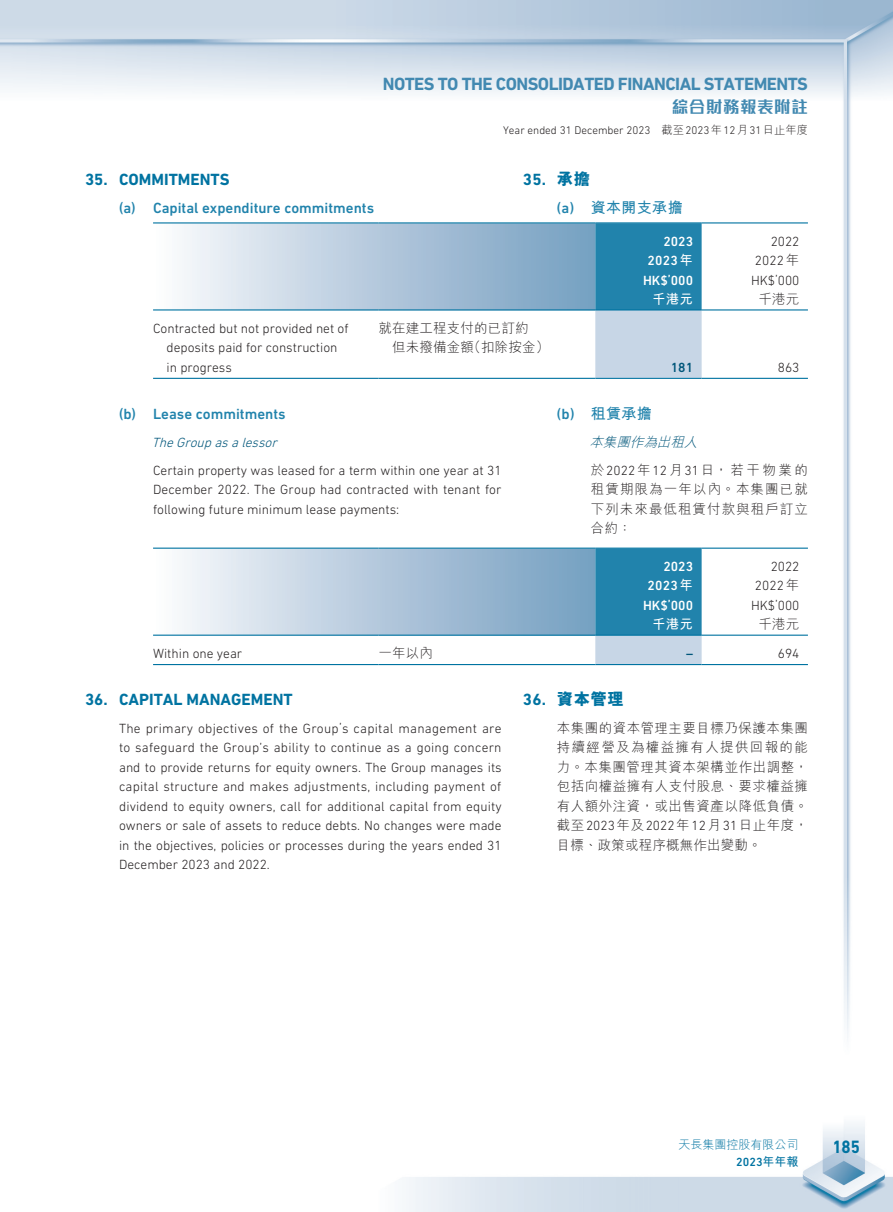
<style>
.page{position:relative;width:893px;height:1212px;background:#fff}
.page>*{position:absolute;margin:0;border:0;box-sizing:border-box;transform-origin:0 0}
.t1{font:700 18.15px "DIN Next LT Pro";color:#0073a1;scale:.91 1}
.t2{font:700 18px "DIN Next LT Pro";letter-spacing:-.03em;color:#4289b1}
._3__標題{font:700 16.5px "DIN Next LT Pro";color:#0073a1}
.t3{font:700 16.5px "M Stiff Hei HK";letter-spacing:.035em;color:#4289b1}
._8__標題---C{font:800 16.5px "M Hei HK";color:#0073a1}
._8__標題---C-2{font:700 16.5px "DIN Next LT Pro";color:#0073a1}
._4__副標題{font:500 15px "DIN Next LT Pro";color:#2183ac}
._9___副標題---C{font:700 15px "M Hei HK";letter-spacing:.025em;color:#2183ac}
._1__內文{font:300 13.5px/19.5px "DIN Next LT Pro";color:#231f20;text-align:justify}
._6__內文---C{font:300 13.5px/19.5px "M Hei HK";letter-spacing:.035em;color:#231f20;text-align:justify}
._6__內文---C-2{font:300 13.5px "M Hei HK";letter-spacing:.01em;color:#231f20}
._1__內文-2{font:500 13.5px "DIN Next LT Pro";color:#fff}
._5__副副標題{font:italic 300 13.5px "DIN Next LT Pro";color:#00567a}
._6__內文---C-3{font:500 13.5px "DIN Next LT Pro";letter-spacing:.01em;color:#fff}
._6__內文---C-4{font:300 13.5px "DIN Next LT Pro";letter-spacing:.01em;color:#231f20}
._10__副副標題--C{font:italic 300 13.5px "M Hei HK";color:#00567a}
._6__內文---C-5{font:700 13.5px "M Hei HK";letter-spacing:.01em;color:#fff}
._1__內文-3{font:500 13.5px "DIN Next LT Pro";color:#00567a}
.t4{font:300 12px "M Hei HK";color:#0073a1}
.t5{font:500 12px "DIN Next LT Pro";color:#0073a1}
.t6{font:300 11.25px "DIN Next LT Pro";color:#231f20}
.s1{font-family:"M Hei HK"}
.s2{font-family:"M Hei HK";font-weight:800}
.s3{font-family:"DIN Next LT Pro";font-weight:500}
.s4{font-family:"M Hei HK";font-weight:700}
.s5{font-family:"DIN Next LT Pro"}
.s6{font-family:"DIN Next LT Pro";font-weight:700}
</style>
<div class="page">
<img style="left:1px;top:0;width:892px;height:1212px">
<svg style="left:153px;top:223px;width:549px;height:155px"></svg>
<hr style="left:153px;top:222px;width:225px;height:1px;background:#0073a1">
<hr style="left:378px;top:222px;width:217px;height:1px;background:#0073a1">
<hr style="left:595px;top:222px;width:107px;height:1px;background:#0073a1">
<hr style="left:702px;top:222px;width:106px;height:1px;background:#0073a1">
<hr style="left:153px;top:309px;width:225px;height:1px;background:#0073a1">
<hr style="left:378px;top:309px;width:217px;height:1px;background:#0073a1">
<hr style="left:595px;top:309px;width:107px;height:1px;background:#0073a1">
<hr style="left:702px;top:309px;width:106px;height:1px;background:#0073a1">
<hr style="left:153px;top:378px;width:225px;height:1px;background:#0073a1">
<hr style="left:378px;top:378px;width:217px;height:1px;background:#0073a1">
<hr style="left:595px;top:378px;width:107px;height:1px;background:#0073a1">
<hr style="left:702px;top:378px;width:106px;height:1px;background:#0073a1">
<svg style="left:153px;top:549px;width:549px;height:115px"></svg>
<hr style="left:153px;top:548px;width:225px;height:1px;background:#0073a1">
<hr style="left:378px;top:548px;width:217px;height:1px;background:#0073a1">
<hr style="left:595px;top:548px;width:107px;height:1px;background:#0073a1">
<hr style="left:702px;top:548px;width:106px;height:1px;background:#0073a1">
<hr style="left:153px;top:635px;width:225px;height:1px;background:#0073a1">
<hr style="left:378px;top:635px;width:217px;height:1px;background:#0073a1">
<hr style="left:595px;top:635px;width:107px;height:1px;background:#0073a1">
<hr style="left:702px;top:635px;width:106px;height:1px;background:#0073a1">
<hr style="left:153px;top:664px;width:225px;height:1px;background:#0073a1">
<hr style="left:378px;top:664px;width:217px;height:1px;background:#0073a1">
<hr style="left:595px;top:664px;width:107px;height:1px;background:#0073a1">
<hr style="left:702px;top:664px;width:106px;height:1px;background:#0073a1">
<h2 class="t2" style="left:383px;top:74px;width:427px">NOTES TO THE CONSOLIDATED FINANCIAL STATEMENTS</h2>
<p class="t3" style="left:672px;top:99px;width:138px">綜合財務報表附註</p>
<p class="t6" style="left:503px;top:123px;width:306px">Year ended 31 December 2023 <span class="s1">截至</span>2023<span class="s1">年</span>12<span class="s1">月</span>31<span class="s1">日止年度</span></p>
<p class="_3__標題" style="left:85px;top:170px;width:146px">35. COMMITMENTS</p>
<p class="_4__副標題" style="left:119px;top:199px;width:257px">(a) Capital expenditure commitments</p>
<p class="_8__標題---C-2" style="left:523px;top:170px;width:69px">35. <span class="s2">承擔</span></p>
<p class="_9___副標題---C" style="left:557px;top:196px;width:127px"><span class="s3">(a)</span> 資本開支承擔</p>
<p class="_1__內文-2" style="left:663px;top:233px;width:31px">2023</p>
<p class="_1__內文" style="left:771px;top:231px;width:30px">2022</p>
<p class="_6__內文---C-3" style="left:648px;top:253px;width:47px">2023<span class="s4">年</span></p>
<p class="_6__內文---C-4" style="left:755px;top:253px;width:46px">2022<span class="s1">年</span></p>
<p class="_1__內文-2" style="left:643px;top:272px;width:52px">HK$’000</p>
<p class="_1__內文" style="left:751px;top:270px;width:50px">HK$’000</p>
<p class="_6__內文---C-5" style="left:652px;top:289px;width:42px">千港元</p>
<p class="_6__內文---C" style="left:759px;top:289px;width:42px">千港元</p>
<p class="_1__內文" style="left:153px;top:318px;width:197px">Contracted but not provided net of</p>
<p class="_1__內文" style="left:167px;top:338px;width:172px">deposits paid for construction</p>
<p class="_1__內文" style="left:167px;top:357px;width:67px">in progress</p>
<p class="_6__內文---C-2" style="left:378px;top:321px;width:152px">就在建工程支付的已訂約</p>
<p class="_6__內文---C-2" style="left:392px;top:340px;width:159px">但未撥備金額（扣除按金）</p>
<p class="_4__副標題" style="left:119px;top:405px;width:168px">(b) Lease commitments</p>
<p class="_5__副副標題" style="left:152px;top:434px;width:131px">TheGroupasalessor</p>
<p class="_1__內文" style="left:153px;top:460px;width:350px">Certain property was leased for a term within one year at 31<br>December 2022. The Group had contracted with tenant for following future minimum lease payments:</p>
<p class="_1__內文-3" style="left:671px;top:359px;width:24px">181</p>
<p class="_1__內文" style="left:778px;top:357px;width:23px">863</p>
<p class="_9___副標題---C" style="left:557px;top:402px;width:97px"><span class="s3">(b)</span> 租賃承擔</p>
<p class="_10__副副標題--C" style="left:589px;top:435px;width:113px">本集團作為出租人</p>
<p class="_6__內文---C" style="left:591px;top:460px;width:219px">於<span class="s5">2022</span>年<span class="s5">12</span>月<span class="s5">31</span>日，若干物業的租賃期限為一年以內。本集團已就下列未來最低租賃付款與租戶訂立合約：</p>
<p class="_1__內文-2" style="left:663px;top:558px;width:31px">2023</p>
<p class="_1__內文" style="left:771px;top:556px;width:30px">2022</p>
<p class="_6__內文---C-3" style="left:648px;top:578px;width:47px">2023<span class="s4">年</span></p>
<p class="_6__內文---C-4" style="left:755px;top:578px;width:46px">2022<span class="s1">年</span></p>
<p class="_1__內文-2" style="left:643px;top:597px;width:52px">HK$’000</p>
<p class="_1__內文" style="left:751px;top:595px;width:50px">HK$’000</p>
<p class="_6__內文---C-5" style="left:652px;top:614px;width:42px">千港元</p>
<p class="_6__內文---C" style="left:759px;top:614px;width:42px">千港元</p>
<p class="_1__內文" style="left:153px;top:643px;width:91px">Within one year</p>
<p class="_6__內文---C" style="left:378px;top:643px;width:56px">一年以內</p>
<p class="_1__內文-3" style="left:686px;top:645px;width:9px">–</p>
<p class="_1__內文" style="left:778px;top:643px;width:23px">694</p>
<p class="_3__標題" style="left:85px;top:690px;width:209px">36. CAPITAL MANAGEMENT</p>
<p class="_1__內文" style="left:119px;top:718px;width:384px">The primary objectives of the Group’s capital management are to safeguard the Group’s ability to continue as a going concern and to provide returns for equity owners. The Group manages its capital structure and makes adjustments, including payment of dividend to equity owners, call for additional capital from equity owners or sale of assets to reduce debts. No changes were made in the objectives, policies or processes during the years ended 31<br>December 2023 and 2022.</p>
<p class="_8__標題---C" style="left:523px;top:690px;width:103px"><span class="s6">36.</span> 資本管理</p>
<p class="_6__內文---C" style="left:557px;top:718px;width:253px">本集團的資本管理主要目標乃保護本集團持續經營及為權益擁有人提供回報的能力。本集團管理其資本架構並作出調整，包括向權益擁有人支付股息、要求權益擁有人額外注資，或出售資產以降低負債。截至<span class="s5">2023</span>年及<span class="s5">2022</span>年<span class="s5">12</span>月<span class="s5">31</span>日止年度，目標、政策或程序概無作出變動。</p>
<p class="t4" style="left:679px;top:1138px;width:121px">天長集團控股有限公司</p>
<h1 class="t1" style="left:832px;top:1136px;width:32px">185</h1>
<p class="t5" style="left:736px;top:1154px;width:64px">2023<span class="s4">年年報</span></p>
</div>
